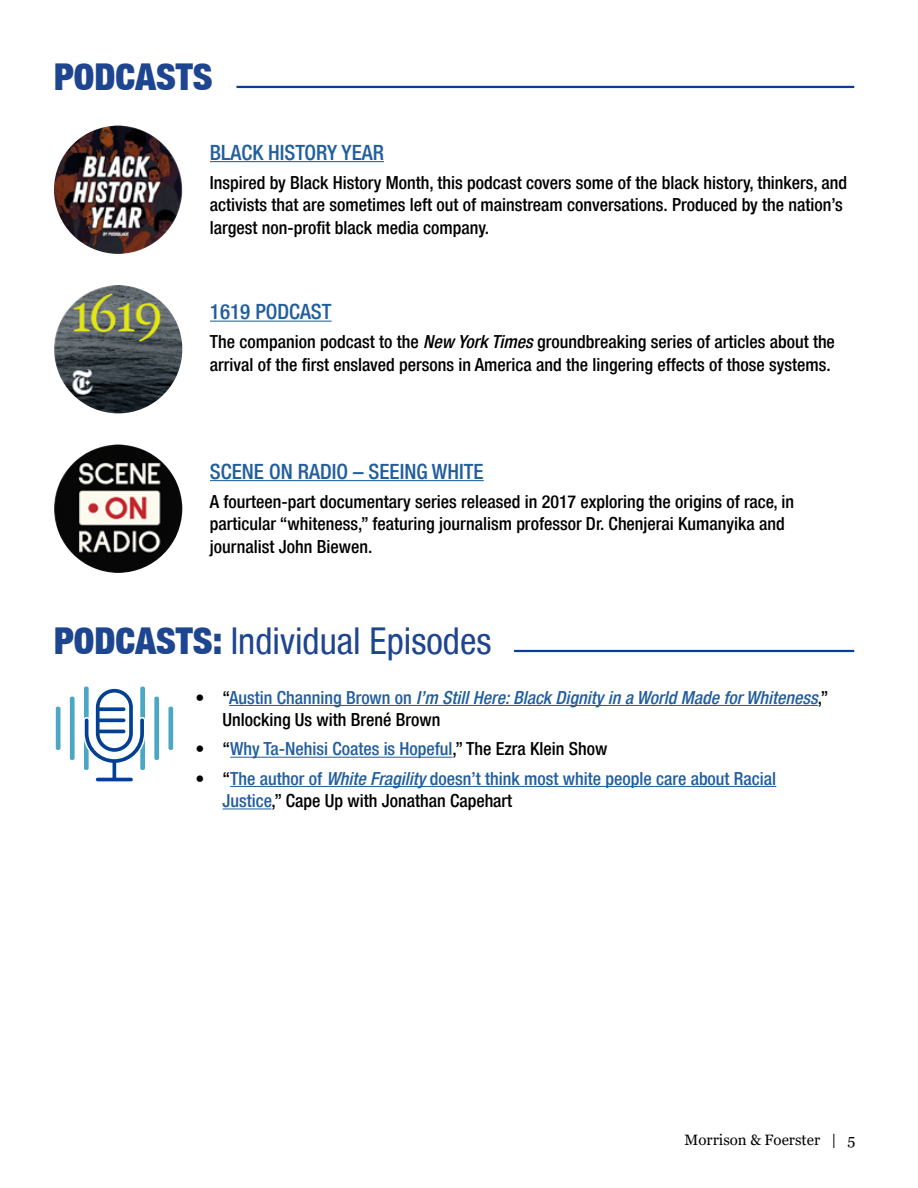
<style>
.page{position:relative;width:918px;height:1188px;background:#fff}
.page>*{position:absolute;margin:0;border:0;box-sizing:border-box;transform-origin:0 0}
.t1{font:condensed 36.9px "Helvetica Neue LT";color:#1e458f}
.t2{font:900 condensed 36.9px "Helvetica Neue LT";color:#1e458f}
.t3{font:500 condensed 21px "Helvetica Neue LT";color:#215e9e}
.t4{font:500 condensed 18px/22.5px "Helvetica Neue LT";color:#000}
.t5{font:500 condensed 18px/22.5px "Helvetica Neue LT";color:#215e9e}
.t6{font:italic 500 condensed 18px/22.5px "Helvetica Neue LT";color:#215e9e}
.t7{font:15px "Georgia";color:#000}
.s1{font-style:italic}
.s2{font-weight:900}
.s3{font-style:normal;color:#000}
.s4{font-style:normal}
.s5{color:#000}
</style>
<div class="page">
<hr style="left:237px;top:86px;width:617px;height:2px;background:#034193">
<img style="left:54px;top:126px;width:128px;height:128px;border-radius:64px">
<hr style="left:210px;top:161px;width:174px;height:1px;background:#215e9e">
<img style="left:54px;top:285px;width:128px;height:128px;border-radius:64px">
<hr style="left:210px;top:321px;width:122px;height:1px;background:#215e9e">
<img style="left:54px;top:445px;width:128px;height:128px;border-radius:64px">
<hr style="left:210px;top:480px;width:274px;height:1px;background:#215e9e">
<hr style="left:514px;top:650px;width:340px;height:2px;background:#034193">
<hr style="left:229px;top:705px;width:589px;height:1px;background:#215e9e">
<hr style="left:230px;top:757px;width:223px;height:1px;background:#215e9e">
<hr style="left:230px;top:786px;width:546px;height:1px;background:#215e9e">
<hr style="left:222px;top:809px;width:49px;height:1px;background:#215e9e">
<svg style="left:168px;top:707px;width:5px;height:43px"></svg>
<svg style="left:56px;top:707px;width:4px;height:43px"></svg>
<svg style="left:154px;top:697px;width:5px;height:63px"></svg>
<svg style="left:70px;top:697px;width:5px;height:63px"></svg>
<svg style="left:84px;top:687px;width:61px;height:95px"></svg>
<h1 class="t2" style="left:54px;top:54px;width:160px">PODCASTS</h1>
<p class="t3" style="left:210px;top:140px;width:175px">BLACK HISTORY YEAR</p>
<p class="t4" style="left:210px;top:171px;width:639px">Inspired by Black History Month, this podcast covers some of the black history, thinkers, and activists that are sometimes left out of mainstream conversations. Produced by the nation’s largest non-profit black media company.</p>
<p class="t3" style="left:210px;top:299px;width:123px">1619 PODCAST</p>
<p class="t4" style="left:210px;top:330px;width:627px">The companion podcast to the <span class="s1">New York Times</span> groundbreaking series of articles about the arrival of the first enslaved persons in America and the lingering effects of those systems.</p>
<p class="t3" style="left:210px;top:459px;width:275px">SCENE ON RADIO – SEEING WHITE</p>
<p class="t4" style="left:210px;top:490px;width:586px">A fourteen-part documentary series released in 2017 exploring the origins of race, in particular “whiteness,” featuring journalism professor Dr. Chenjerai Kumanyika and journalist John Biewen.</p>
<h1 class="t1" style="left:54px;top:620px;width:439px"><span class="s2">PODCASTS:</span> Individual Episodes</h1>
<p class="t6" style="left:222px;top:686px;width:608px;text-indent:-27px"><span class="s3">• “</span><span class="s4">Austin Channing Brown on</span> I’m Still Here: Black Dignity in a World Made for Whiteness<span class="s3">,”<br>Unlocking Us with Brené Brown</span></p>
<p class="t5" style="left:195px;top:738px;width:413px"><span class="s5">• “</span>Why Ta-Nehisi Coates is Hopeful<span class="s5">,” The Ezra Klein Show</span></p>
<p class="t5" style="left:222px;top:767px;width:555px;text-indent:-27px"><span class="s5">• “</span>The author of <span class="s1">White Fragility</span> doesn’t think most white people care about Racial<br>Justice<span class="s5">,” Cape Up with Jonathan Capehart</span></p>
<p class="t7" style="left:685px;top:1131px;width:172px">Morrison &amp; Foerster | 5</p>
</div>
